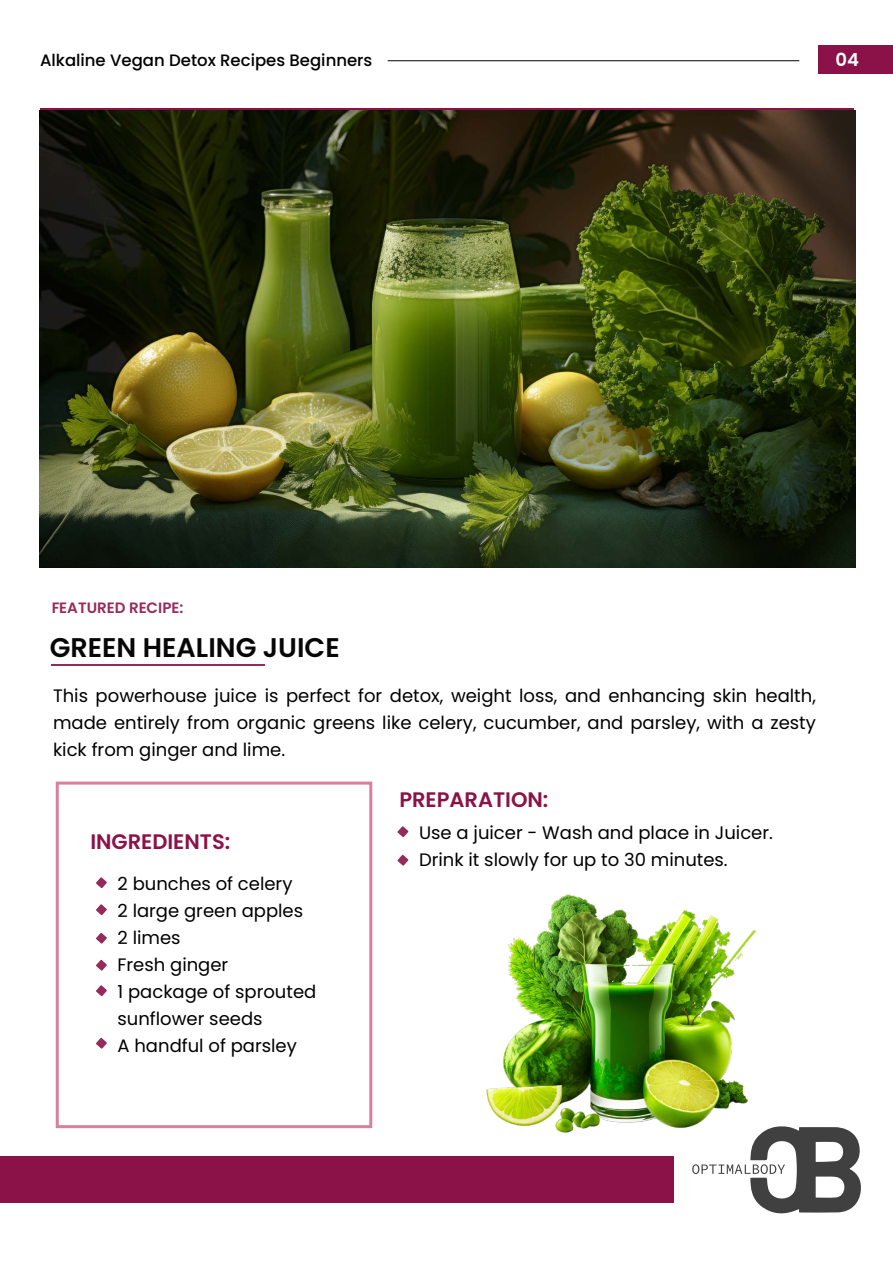
<style>
.page{position:relative;width:893px;height:1263px;background:#fff}
.page>*{position:absolute;margin:0;border:0;box-sizing:border-box;transform-origin:0 0}
.t1{font:600 27px "Poppins";color:#070707}
.t2{font:600 21px "Poppins";color:#8b1249}
.t3{font:18px/27px "Poppins";color:#000}
.t4{font:600 18px "Poppins";color:#fff}
.t5{font:500 16.5px "Poppins";color:#000}
.t6{font:600 15px "Poppins";color:#8b1249}
</style>
<div class="page">
<div style="left:56px;top:782px;width:316px;height:346px;border:3px solid #d9809f"></div>
<div style="left:818px;top:45px;width:75px;height:29px;background:#8a1249"></div>
<hr style="left:388px;top:60px;width:411px;height:1px;background:#020202">
<svg style="left:692px;top:1127px;width:169px;height:87px"></svg>
<div style="left:1px;top:1157px;width:673px;height:46px;background:#8a1249"></div>
<hr style="left:51px;top:664px;width:213px;height:2px;background:#8a1249">
<svg style="left:96px;top:877px;width:11px;height:11px"></svg>
<svg style="left:398px;top:826px;width:10px;height:11px"></svg>
<svg style="left:398px;top:855px;width:10px;height:11px"></svg>
<svg style="left:96px;top:904px;width:11px;height:11px"></svg>
<svg style="left:96px;top:933px;width:11px;height:11px"></svg>
<svg style="left:96px;top:960px;width:11px;height:11px"></svg>
<svg style="left:96px;top:985px;width:11px;height:11px"></svg>
<svg style="left:96px;top:1038px;width:11px;height:11px"></svg>
<img style="left:39px;top:110px;width:816px;height:458px">
<img style="left:486px;top:894px;width:336px;height:258px">
<p class="t5" style="left:40px;top:51px;width:334px">Alkaline Vegan Detox Recipes Beginners</p>
<p class="t4" style="left:835px;top:49px;width:25px">04</p>
<p class="t6" style="left:51px;top:599px;width:134px">FEATURED RECIPE:</p>
<h1 class="t1" style="left:50px;top:632px;width:291px">GREEN HEALING JUICE</h1>
<p class="t3" style="left:53px;top:683px;width:764px;text-align:justify">This powerhouse juice is perfect for detox, weight loss, and enhancing skin health, made entirely from organic greens like celery, cucumber, and parsley, with a zesty kick from ginger and lime.</p>
<p class="t2" style="left:90px;top:829px;width:141px">INGREDIENTS:</p>
<p class="t3" style="left:118px;top:870px;width:200px">2 bunches of celery<br>2 large green apples<br>2 limes<br>Fresh ginger<br>1 package of sprouted sunflower seeds<br>A handful of parsley</p>
<p class="t2" style="left:399px;top:787px;width:151px">PREPARATION:</p>
<p class="t3" style="left:419px;top:819px;width:355px">Use a juicer - Wash and place in Juicer.<br>Drink it slowly for up to 30 minutes.</p>
</div>
